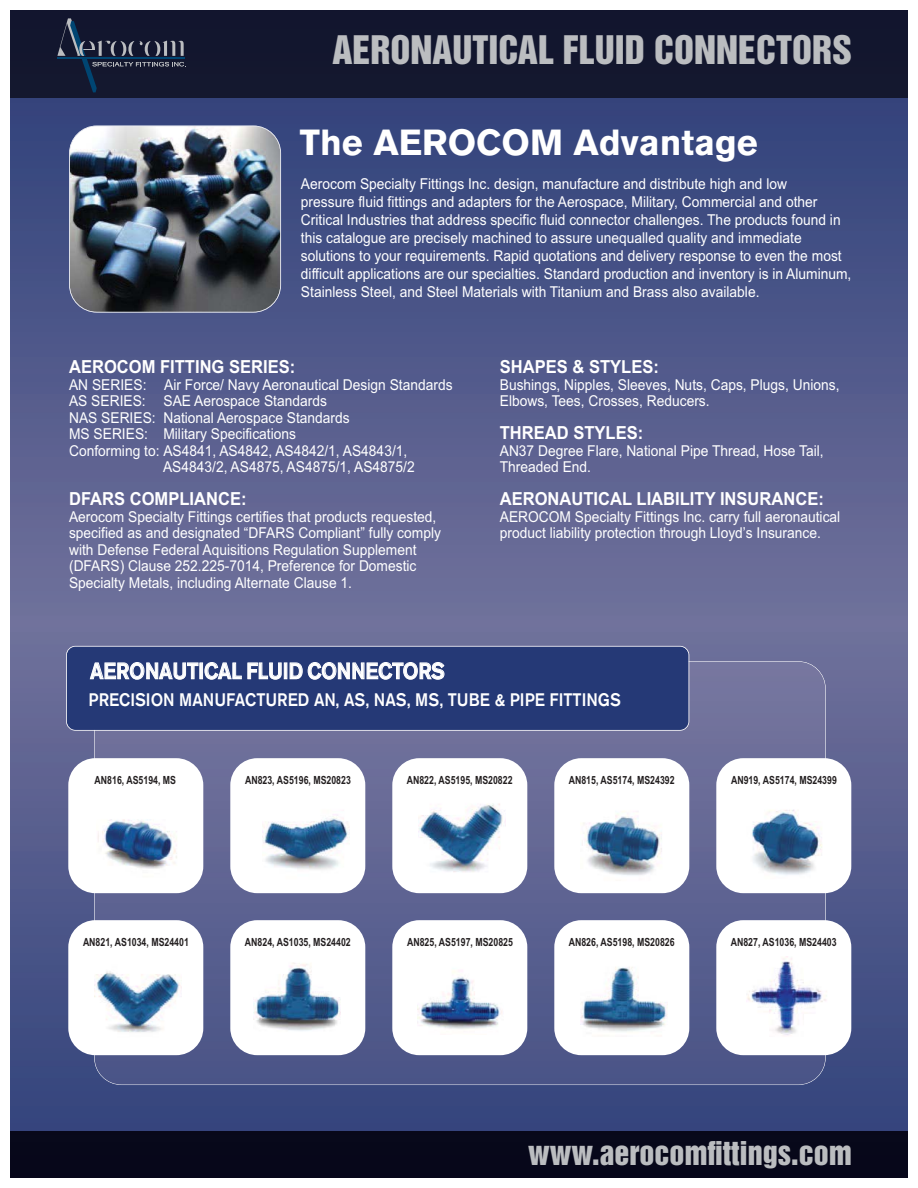
<style>
.page{position:relative;width:918px;height:1188px;background:#fff}
.page>*{position:absolute;margin:0;border:0;box-sizing:border-box;transform-origin:0 0}
.t1{font:36px "Helvetica Inserat LT Std";color:#bbbdc0}
.t2{font:700 36px "Akzidenz Grotesk BQ";color:#fff}
.t3{font:30px "Helvetica Inserat LT Std";color:#bbbdc0}
.t4{font:500 22.5px "Akzidenz Grotesk BQ";letter-spacing:-.005em;color:#fff;scale:.9 1}
.t5{font:700 18px "Arial";color:#fff;scale:.92 1}
.t6{font:500 18px "Akzidenz Grotesk BQ";color:#fff;scale:.9 1}
.t7{font:15px/16.5px "Arial";color:#fff;scale:.92 1}
.t8{font:700 11.25px "Arial Narrow";color:#231f20;scale:.95 1}
</style>
<div class="page">
<img style="left:11px;top:97px;width:656px;height:584px">
<img style="left:667px;top:97px;width:240px;height:584px">
<img style="left:11px;top:681px;width:769px;height:451px">
<img style="left:780px;top:681px;width:127px;height:451px">
<div style="left:11px;top:11px;width:896px;height:86px;background:#13162e"></div>
<div style="left:11px;top:1132px;width:896px;height:45px;background:#07081a"></div>
<svg style="left:57px;top:18px;width:129px;height:74px;background:#1f273e"></svg>
<img style="left:94px;top:662px;width:731px;height:423px">
<div style="left:67px;top:647px;width:622px;height:83px;background:#253976;border-radius:9px"></div>
<div style="left:66px;top:646px;width:623px;height:85px;border:2px solid #fff;border-radius:9px"></div>
<div style="left:68px;top:758px;width:135px;height:135px;background:#fff;border-radius:27px"></div>
<img style="left:98px;top:819px;width:79px;height:50px">
<div style="left:230px;top:758px;width:135px;height:135px;background:#fff;border-radius:27px"></div>
<img style="left:263px;top:814px;width:86px;height:56px">
<div style="left:392px;top:758px;width:135px;height:135px;background:#fff;border-radius:27px"></div>
<img style="left:419px;top:803px;width:84px;height:69px">
<div style="left:554px;top:758px;width:135px;height:135px;background:#fff;border-radius:27px"></div>
<img style="left:582px;top:811px;width:80px;height:65px">
<div style="left:716px;top:758px;width:135px;height:135px;background:#fff;border-radius:27px"></div>
<img style="left:752px;top:809px;width:70px;height:66px">
<div style="left:68px;top:920px;width:135px;height:135px;background:#fff;border-radius:27px"></div>
<img style="left:95px;top:971px;width:86px;height:61px">
<div style="left:230px;top:920px;width:135px;height:135px;background:#fff;border-radius:27px"></div>
<img style="left:254px;top:963px;width:86px;height:68px">
<div style="left:392px;top:920px;width:135px;height:135px;background:#fff;border-radius:27px"></div>
<img style="left:417px;top:971px;width:85px;height:58px">
<div style="left:554px;top:920px;width:135px;height:135px;background:#fff;border-radius:27px"></div>
<img style="left:581px;top:967px;width:86px;height:65px">
<div style="left:716px;top:920px;width:135px;height:135px;background:#fff;border-radius:27px"></div>
<img style="left:747px;top:956px;width:79px;height:80px">
<img style="left:70px;top:126px;width:210px;height:186px;border-radius:27px">
<div style="left:69px;top:126px;width:212px;height:187px;border:2px solid #fff;border-radius:28px"></div>
<h1 class="t1" style="left:332px;top:31px;width:521px">AERONAUTICAL FLUID CONNECTORS</h1>
<h1 class="t2" style="left:300px;top:129px;width:459px">The AEROCOM Advantage</h1>
<p class="t7" style="left:301px;top:176px;width:600px;line-height:18px">Aerocom Specialty Fittings Inc. design, manufacture and distribute high and low<br>pressure fluid fittings and adapters for the Aerospace, Military, Commercial and other Critical Industries that address specific fluid connector challenges. The products found in this catalogue are precisely machined to assure unequalled quality and immediate solutions to your requirements. Rapid quotations and delivery response to even the most difficult applications are our specialties. Standard production and inventory is in Aluminum, Stainless Steel, and Steel Materials with Titanium and Brass also available.</p>
<p class="t5" style="left:69px;top:360px;width:247px">AEROCOM FITTING SERIES:</p>
<p class="t7" style="left:69px;top:378px;width:418px">AN SERIES: Air Force/ Navy Aeronautical Design Standards</p>
<p class="t7" style="left:69px;top:394px;width:282px">AS SERIES: SAE Aerospace Standards</p>
<p class="t7" style="left:69px;top:411px;width:307px">NAS SERIES: National Aerospace Standards</p>
<p class="t7" style="left:69px;top:427px;width:248px">MS SERIES: Military Specifications</p>
<p class="t7" style="left:69px;top:444px;width:369px">Conforming to: AS4841, AS4842, AS4842/1, AS4843/1,</p>
<p class="t7" style="left:163px;top:460px;width:275px">AS4843/2, AS4875, AS4875/1, AS4875/2</p>
<p class="t5" style="left:69px;top:492px;width:194px">DFARS COMPLIANCE:</p>
<p class="t7" style="left:69px;top:510px;width:406px">Aerocom Specialty Fittings certifies that products requested, specified as and designated “DFARS Compliant” fully comply with Defense Federal Aquisitions Regulation Supplement (DFARS) Clause 252.225-7014, Preference for Domestic Specialty Metals, including Alternate Clause 1.</p>
<p class="t5" style="left:500px;top:360px;width:175px">SHAPES &amp; STYLES:</p>
<p class="t7" style="left:500px;top:378px;width:371px">Bushings, Nipples, Sleeves, Nuts, Caps, Plugs, Unions,<br>Elbows, Tees, Crosses, Reducers.</p>
<p class="t5" style="left:500px;top:426px;width:158px">THREAD STYLES:</p>
<p class="t7" style="left:500px;top:444px;width:354px">AN37 Degree Flare, National Pipe Thread, Hose Tail,<br>Threaded End.</p>
<p class="t5" style="left:500px;top:492px;width:354px">AERONAUTICAL LIABILITY INSURANCE:</p>
<p class="t7" style="left:500px;top:510px;width:372px">AEROCOM Specialty Fittings Inc. carry full aeronautical product liability protection through Lloyd’s Insurance.</p>
<h3 class="t4" style="left:90px;top:663px;width:395px">AERONAUTICAL FLUID CONNECTORS</h3>
<p class="t6" style="left:89px;top:693px;width:593px">PRECISION MANUFACTURED AN, AS, NAS, MS, TUBE &amp; PIPE FITTINGS</p>
<p class="t8" style="left:95px;top:773px;width:87px">AN816, AS5194, MS</p>
<p class="t8" style="left:245px;top:773px;width:113px">AN823, AS5196, MS20823</p>
<p class="t8" style="left:407px;top:774px;width:113px">AN822, AS5195, MS20822</p>
<p class="t8" style="left:569px;top:774px;width:113px">AN815, AS5174, MS24392</p>
<p class="t8" style="left:731px;top:774px;width:113px">AN919, AS5174, MS24399</p>
<p class="t8" style="left:83px;top:936px;width:113px">AN821, AS1034, MS24401</p>
<p class="t8" style="left:245px;top:935px;width:113px">AN824, AS1035, MS24402</p>
<p class="t8" style="left:407px;top:936px;width:113px">AN825, AS5197, MS20825</p>
<p class="t8" style="left:569px;top:936px;width:113px">AN826, AS5198, MS20826</p>
<p class="t8" style="left:731px;top:936px;width:113px">AN827, AS1036, MS24403</p>
<h2 class="t3" style="left:528px;top:1137px;width:325px">www.aerocomfittings.com</h2>
</div>
